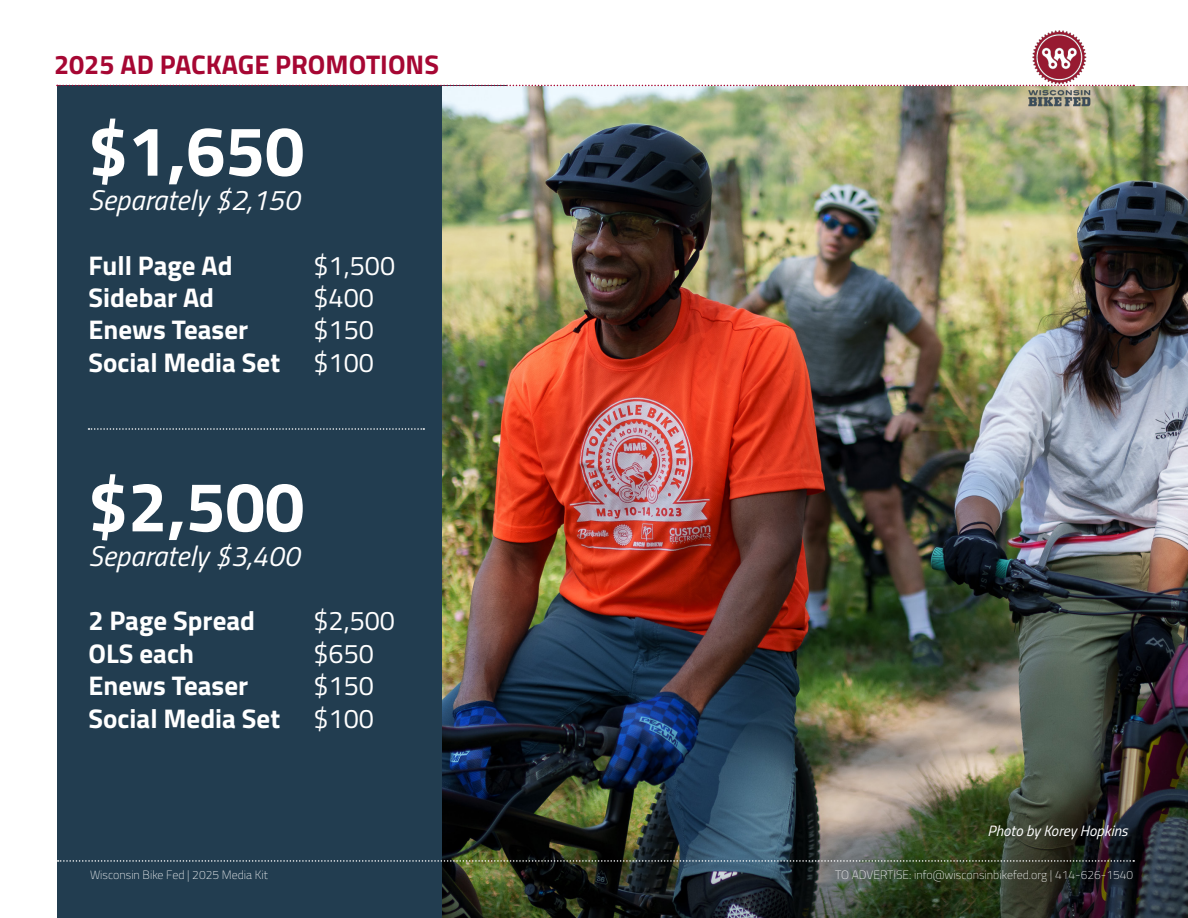
<style>
.page{position:relative;width:1188px;height:918px;background:#fff}
.page>*{position:absolute;margin:0;border:0;box-sizing:border-box;transform-origin:0 0}
.t1{font:700 70.5px "Titillium";color:#fff}
.t2{font:italic 28.5px "Titillium";color:#fff}
.t3{font:700 27px/32.4px "Titillium";color:#fff;text-align:right}
.t4{font:27px "Titillium";color:#fff}
.t5{font:700 27px "Titillium";color:#a60733}
.t6{font:italic 15px "Titillium";color:#fff}
.t7{font:100 12px "Titillium";color:#fff}
.s1{font-weight:400}
</style>
<div class="page">
<div style="left:57px;top:85px;width:450px;height:833px;background:#223d50"></div>
<img style="left:443px;top:86px;width:745px;height:832px">
<img style="left:58px;top:860px;width:1076px;height:2px">
<svg style="left:57px;top:85px;width:1077px;height:1px"></svg>
<img style="left:1024px;top:30px;width:69px;height:76px">
<svg style="left:88px;top:428px;width:336px;height:2px"></svg>
<p class="t5" style="left:54px;top:44px;width:387px">2025 AD PACKAGE PROMOTIONS</p>
<p class="t1" style="left:88px;top:97px;width:217px">$1,650</p>
<p class="t2" style="left:88px;top:179px;width:213px">Separately $2,150</p>
<p class="t3" style="left:88px;top:248px;width:146px">Full Page Ad</p>
<p class="t4" style="left:314px;top:245px;width:83px">$1,500</p>
<p class="t3" style="left:88px;top:280px;width:127px">Sidebar Ad</p>
<p class="t4" style="left:314px;top:278px;width:62px">$400</p>
<p class="t3" style="left:88px;top:312px;width:161px">Enews Teaser</p>
<p class="t3" style="left:88px;top:312px;width:287px"><span class="s1">$150<br></span>Social Media Set <span class="s1">$100</span></p>
<p class="t1" style="left:88px;top:453px;width:217px">$2,500</p>
<p class="t2" style="left:88px;top:535px;width:213px">Separately $3,400</p>
<p class="t3" style="left:88px;top:603px;width:168px">2 Page Spread</p>
<p class="t4" style="left:313px;top:601px;width:83px">$2,500</p>
<p class="t3" style="left:88px;top:636px;width:107px">OLS each</p>
<p class="t4" style="left:314px;top:634px;width:62px">$650</p>
<p class="t3" style="left:88px;top:668px;width:161px">Enews Teaser</p>
<p class="t4" style="left:314px;top:666px;width:62px">$150</p>
<p class="t3" style="left:88px;top:701px;width:287px">Social Media Set <span class="s1">$100</span></p>
<p class="t6" style="left:988px;top:820px;width:142px">Photo by Korey Hopkins</p>
<p class="t7" style="left:90px;top:867px;width:179px">Wisconsin Bike Fed | 2025 Media Kit</p>
<p class="t7" style="left:835px;top:867px;width:299px">TO ADVERTISE: info@wisconsinbikefed.org | 414-626-1540</p>
</div>
